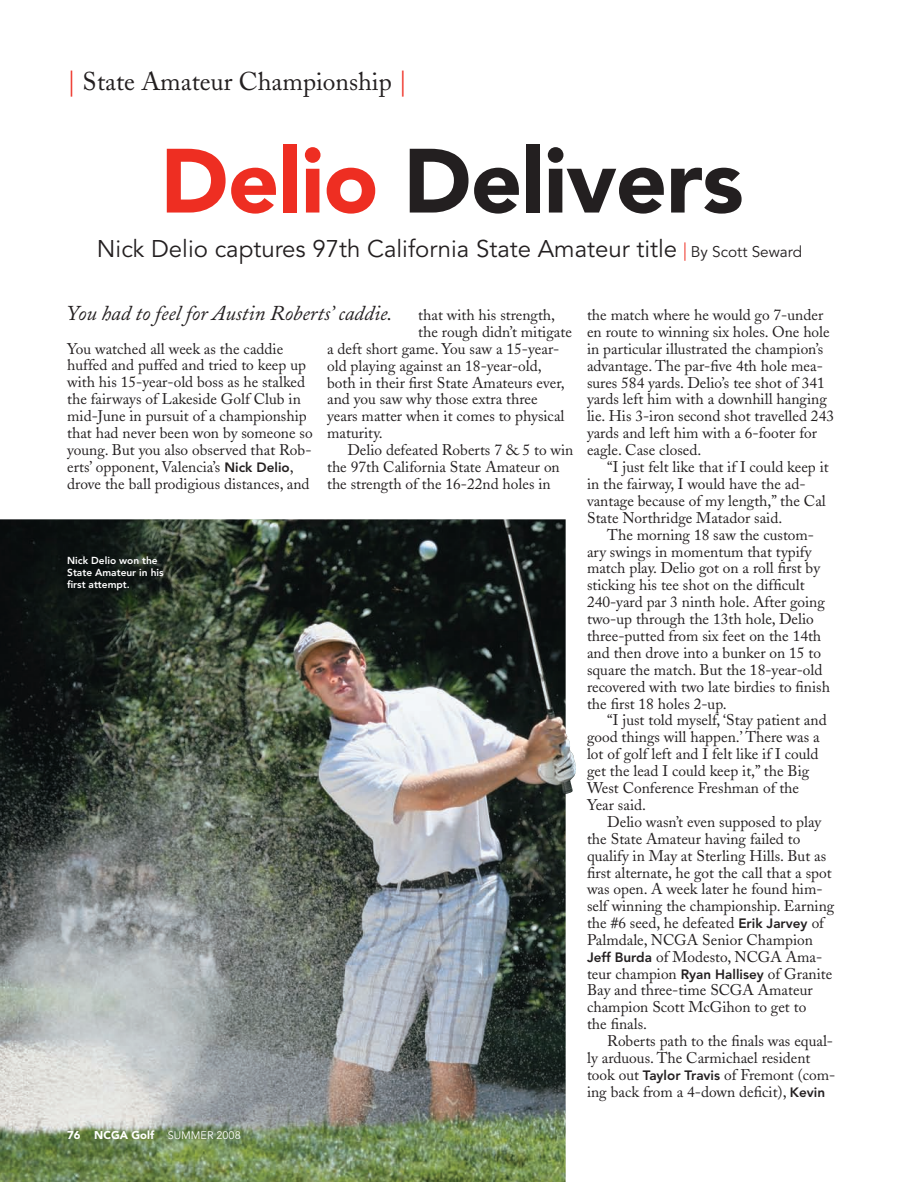
<style>
.page{position:relative;width:907px;height:1182px;background:#fff}
.page>*{position:absolute;margin:0;border:0;box-sizing:border-box;transform-origin:0 0}
.t1{font:900 90px "Avenir LT Std";letter-spacing:-.01em;color:#231f20}
.t2{font:25.5px "Adobe Caslon";color:#231f20}
.t3{font:24px "Avenir LT Std";color:#231f20}
.t4{font:italic 21px "Adobe Caslon";color:#231f20}
.t5{font:15.3px/17px "Adobe Caslon";color:#231f20}
.t6{font:900 11.25px "Avenir LT Std";color:#fff}
.t7{font:800 10.2px/12px "Avenir LT Std";color:#fff}
.s1{color:#ee2e22}
.s2{font-size:15.3px}
.s3{font-family:"Avenir LT Std";font-weight:800;font-size:13.5px}
.s4{font-weight:400;font-size:10.8px}
</style>
<div class="page">
<img style="left:0;top:519px;width:576px;height:662px">
<svg style="left:684px;top:242px;width:1px;height:19px"></svg>
<p class="t2" style="left:67px;top:66px;width:341px"><span class="s1">|</span> State Amateur Championship <span class="s1">|</span></p>
<p class="t1" style="left:160px;top:127px;width:585px"><span class="s1">Delio</span> Delivers</p>
<p class="t3" style="left:97px;top:235px;width:707px">Nick Delio captures 97th California State Amateur title <span class="s2">By Scott Seward</span></p>
<p class="t4" style="left:67px;top:301px;width:327px">You had to feel for Austin Roberts’ caddie.</p>
<p class="t5" style="left:418px;top:306px;width:138px">that with his strength,</p>
<p class="t5" style="left:418px;top:323px;width:155px">the rough didn’t mitigate</p>
<p class="t5" style="left:327px;top:340px;width:234px">a deft short game. You saw a 15-year-</p>
<p class="t5" style="left:327px;top:357px;width:216px">old playing against an 18-year-old,</p>
<p class="t5" style="left:327px;top:374px;width:239px">both in their first State Amateurs ever,</p>
<p class="t5" style="left:327px;top:391px;width:212px">and you saw why those extra three</p>
<p class="t5" style="left:327px;top:408px;width:239px">years matter when it comes to physical</p>
<p class="t5" style="left:327px;top:424px;width:57px">maturity.</p>
<p class="t5" style="left:347px;top:441px;width:228px">Delio defeated Roberts 7 &amp; 5 to win</p>
<p class="t5" style="left:327px;top:458px;width:234px">the 97th California State Amateur on</p>
<p class="t5" style="left:327px;top:475px;width:225px">the strength of the 16-22nd holes in</p>
<p class="t5" style="left:67px;top:340px;width:247px">You watched all week as the caddie huffed and puffed and tried to keep up with his 15-year-old boss as he stalked the fairways of Lakeside Golf Club in mid-June in pursuit of a championship that had never been won by someone so young. But you also observed that Rob&shy;erts’ opponent, Valencia’s <span class="s3">Nick Delio</span>, drove the ball prodigious distances, and</p>
<p class="t7" style="left:67px;top:554px;width:98px">Nick Delio won the<br>State Amateur in his first attempt.</p>
<p class="t6" style="left:67px;top:1128px;width:175px">76 NCGA Golf <span class="s4">SUMMER 2008</span></p>
<p class="t5" style="left:587px;top:306px;width:238px">the match where he would go 7-under</p>
<p class="t5" style="left:587px;top:323px;width:244px">en route to winning six holes. One hole</p>
<p class="t5" style="left:587px;top:340px;width:238px">in particular illustrated the champion’s</p>
<p class="t5" style="left:587px;top:357px;width:237px">advantage. The par-five 4th hole mea-</p>
<p class="t5" style="left:587px;top:374px;width:239px">sures 584 yards. Delio’s tee shot of 341</p>
<p class="t5" style="left:587px;top:391px;width:241px">yards left him with a downhill hanging</p>
<p class="t5" style="left:587px;top:408px;width:248px">lie. His 3-iron second shot travelled 243</p>
<p class="t5" style="left:587px;top:424px;width:232px">yards and left him with a 6-footer for</p>
<p class="t5" style="left:587px;top:441px;width:116px">eagle. Case closed.</p>
<p class="t5" style="left:607px;top:458px;width:223px">“I just felt like that if I could keep it</p>
<p class="t5" style="left:587px;top:475px;width:220px">in the fairway, I would have the ad-</p>
<p class="t5" style="left:587px;top:492px;width:240px">vantage because of my length,” the Cal</p>
<p class="t5" style="left:587px;top:509px;width:197px">State Northridge Matador said.</p>
<p class="t5" style="left:607px;top:526px;width:208px">The morning 18 saw the custom-</p>
<p class="t5" style="left:587px;top:543px;width:226px">ary swings in momentum that typify</p>
<p class="t5" style="left:587px;top:560px;width:235px">match play. Delio got on a roll first by</p>
<p class="t5" style="left:587px;top:576px;width:219px">sticking his tee shot on the difficult</p>
<p class="t5" style="left:587px;top:593px;width:239px">240-yard par 3 ninth hole. After going</p>
<p class="t5" style="left:587px;top:610px;width:228px">two-up through the 13th hole, Delio</p>
<p class="t5" style="left:587px;top:627px;width:236px">three-putted from six feet on the 14th</p>
<p class="t5" style="left:587px;top:644px;width:236px">and then drove into a bunker on 15 to</p>
<p class="t5" style="left:587px;top:661px;width:237px">square the match. But the 18-year-old</p>
<p class="t5" style="left:587px;top:678px;width:244px">recovered with two late birdies to finish</p>
<p class="t5" style="left:587px;top:695px;width:141px">the first 18 holes 2-up.</p>
<p class="t5" style="left:607px;top:711px;width:221px">“I just told myself, ‘Stay patient and</p>
<p class="t5" style="left:587px;top:728px;width:234px">good things will happen.’ There was a</p>
<p class="t5" style="left:587px;top:745px;width:233px">lot of golf left and I felt like if I could</p>
<p class="t5" style="left:587px;top:762px;width:224px">get the lead I could keep it,” the Big</p>
<p class="t5" style="left:587px;top:779px;width:214px">West Conference Freshman of the</p>
<p class="t5" style="left:587px;top:796px;width:61px">Year said.</p>
<p class="t5" style="left:607px;top:813px;width:216px">Delio wasn’t even supposed to play</p>
<p class="t5" style="left:587px;top:830px;width:215px">the State Amateur having failed to</p>
<p class="t5" style="left:587px;top:847px;width:241px">qualify in May at Sterling Hills. But as</p>
<p class="t5" style="left:587px;top:863px;width:246px">first alternate, he got the call that a spot</p>
<p class="t5" style="left:587px;top:880px;width:237px">was open. A week later he found him-</p>
<p class="t5" style="left:587px;top:897px;width:249px">self winning the championship. Earning</p>
<p class="t5" style="left:587px;top:914px;width:239px">the #6 seed, he defeated <span class="s3">Erik Jarvey</span> of</p>
<p class="t5" style="left:587px;top:931px;width:227px">Palmdale, NCGA Senior Champion</p>
<p class="t5" style="left:587px;top:947px;width:237px"><span class="s3">Jeff Burda</span> of Modesto, NCGA Ama-</p>
<p class="t5" style="left:587px;top:964px;width:247px">teur champion <span class="s3">Ryan Hallisey</span> of Granite</p>
<p class="t5" style="left:587px;top:981px;width:227px">Bay and three-time SCGA Amateur</p>
<p class="t5" style="left:587px;top:998px;width:221px">champion Scott McGihon to get to</p>
<p class="t5" style="left:587px;top:1015px;width:62px">the finals.</p>
<p class="t5" style="left:607px;top:1032px;width:227px">Roberts path to the finals was equal-</p>
<p class="t5" style="left:587px;top:1049px;width:225px">ly arduous. The Carmichael resident</p>
<p class="t5" style="left:587px;top:1066px;width:250px">took out <span class="s3">Taylor Travis</span> of Fremont (com-</p>
<p class="t5" style="left:587px;top:1082px;width:240px">ing back from a 4-down deficit), <span class="s3">Kevin</span></p>
</div>
